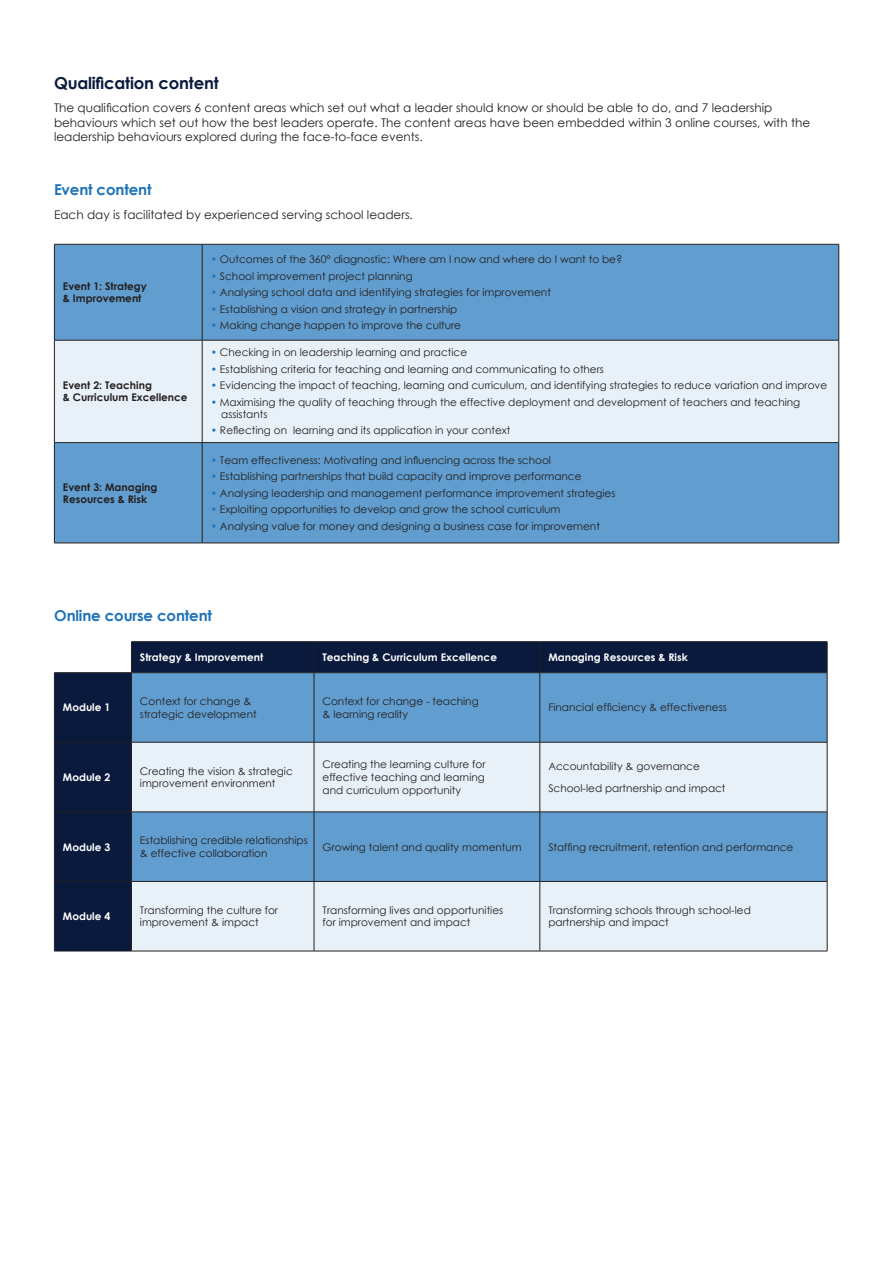
<style>
.page{position:relative;width:893px;height:1263px;background:#fff}
.page>*{position:absolute;margin:0;border:0;box-sizing:border-box;transform-origin:0 0}
.t1{font:700 16.5px "Century Gothic";letter-spacing:-.01em;color:#0a1a3c}
.t2{font:700 15px "Century Gothic";letter-spacing:-.01em;color:#1e73b9}
.t3{font:12px/14.4px "Century Gothic";color:#231f20}
.List_Bullet{font:10.5px/12px "Century Gothic";color:#231f20}
.OLP_table_body{font:10.5px/12.6px "Century Gothic";color:#231f20}
.OLP_table_body-2{font:700 10.5px "Century Gothic";color:#fff}
.t4{font:700 10.5px/12px "Century Gothic";color:#231f20}
.s1{color:#1e73b9}
</style>
<div class="page">
<div style="left:55px;top:642px;width:772px;height:309px;background:#0a1a3c"></div>
<div style="left:132px;top:673px;width:695px;height:69px;background:#619dce"></div>
<svg style="left:132px;top:743px;width:695px;height:208px;background:#bad2e7"></svg>
<hr style="left:131px;top:641px;width:183px;height:1px;background:#231f20">
<hr style="left:131px;top:642px;width:1px;height:30px;background:#231f20">
<hr style="left:314px;top:641px;width:226px;height:1px;background:#231f20">
<hr style="left:314px;top:642px;width:1px;height:30px;background:#231f20">
<hr style="left:540px;top:641px;width:287px;height:1px;background:#231f20">
<hr style="left:540px;top:642px;width:1px;height:30px;background:#231f20">
<hr style="left:827px;top:642px;width:1px;height:30px;background:#231f20">
<hr style="left:54px;top:672px;width:77px;height:1px;background:#231f20">
<hr style="left:54px;top:673px;width:1px;height:69px;background:#231f20">
<hr style="left:314px;top:672px;width:226px;height:1px;background:#231f20">
<hr style="left:540px;top:672px;width:287px;height:1px;background:#231f20">
<hr style="left:540px;top:673px;width:1px;height:69px;background:#231f20">
<hr style="left:827px;top:673px;width:1px;height:69px;background:#231f20">
<hr style="left:54px;top:742px;width:77px;height:1px;background:#231f20">
<hr style="left:54px;top:742px;width:1px;height:70px;background:#231f20">
<hr style="left:131px;top:742px;width:183px;height:1px;background:#231f20">
<hr style="left:314px;top:742px;width:226px;height:1px;background:#231f20">
<hr style="left:540px;top:742px;width:287px;height:1px;background:#231f20">
<hr style="left:540px;top:742px;width:1px;height:70px;background:#231f20">
<hr style="left:827px;top:742px;width:1px;height:70px;background:#231f20">
<hr style="left:54px;top:812px;width:77px;height:1px;background:#231f20">
<hr style="left:54px;top:812px;width:1px;height:69px;background:#231f20">
<hr style="left:131px;top:812px;width:183px;height:1px;background:#231f20">
<hr style="left:314px;top:812px;width:226px;height:1px;background:#231f20">
<hr style="left:540px;top:812px;width:287px;height:1px;background:#231f20">
<hr style="left:540px;top:812px;width:1px;height:69px;background:#231f20">
<hr style="left:827px;top:812px;width:1px;height:69px;background:#231f20">
<hr style="left:54px;top:881px;width:77px;height:1px;background:#231f20">
<hr style="left:54px;top:882px;width:1px;height:69px;background:#231f20">
<hr style="left:131px;top:881px;width:183px;height:1px;background:#231f20">
<hr style="left:314px;top:881px;width:226px;height:1px;background:#231f20">
<hr style="left:540px;top:881px;width:287px;height:1px;background:#231f20">
<hr style="left:540px;top:882px;width:1px;height:69px;background:#231f20">
<hr style="left:827px;top:882px;width:1px;height:69px;background:#231f20">
<hr style="left:54px;top:951px;width:77px;height:1px;background:#231f20">
<hr style="left:314px;top:951px;width:226px;height:1px;background:#231f20">
<hr style="left:540px;top:951px;width:287px;height:1px;background:#231f20">
<hr style="left:131px;top:672px;width:183px;height:1px;background:#231f20">
<hr style="left:131px;top:673px;width:1px;height:69px;background:#231f20">
<hr style="left:314px;top:673px;width:1px;height:69px;background:#231f20">
<hr style="left:131px;top:742px;width:1px;height:70px;background:#231f20">
<hr style="left:314px;top:742px;width:1px;height:70px;background:#231f20">
<hr style="left:131px;top:812px;width:1px;height:69px;background:#231f20">
<hr style="left:314px;top:812px;width:1px;height:69px;background:#231f20">
<hr style="left:131px;top:882px;width:1px;height:69px;background:#231f20">
<hr style="left:314px;top:882px;width:1px;height:69px;background:#231f20">
<hr style="left:131px;top:951px;width:183px;height:1px;background:#231f20">
<div style="left:55px;top:245px;width:783px;height:298px;background:#619dce"></div>
<div style="left:55px;top:341px;width:783px;height:101px;background:#e9f1f8"></div>
<hr style="left:54px;top:244px;width:148px;height:1px;background:#231f20">
<hr style="left:54px;top:244px;width:1px;height:96px;background:#231f20">
<hr style="left:202px;top:244px;width:637px;height:1px;background:#231f20">
<hr style="left:202px;top:244px;width:1px;height:96px;background:#231f20">
<hr style="left:838px;top:244px;width:1px;height:96px;background:#231f20">
<hr style="left:54px;top:340px;width:148px;height:1px;background:#231f20">
<hr style="left:54px;top:340px;width:1px;height:102px;background:#231f20">
<hr style="left:202px;top:340px;width:637px;height:1px;background:#231f20">
<hr style="left:202px;top:340px;width:1px;height:102px;background:#231f20">
<hr style="left:838px;top:340px;width:1px;height:102px;background:#231f20">
<hr style="left:54px;top:442px;width:148px;height:1px;background:#231f20">
<hr style="left:54px;top:443px;width:1px;height:100px;background:#231f20">
<hr style="left:202px;top:442px;width:637px;height:1px;background:#231f20">
<hr style="left:202px;top:443px;width:1px;height:100px;background:#231f20">
<hr style="left:838px;top:443px;width:1px;height:100px;background:#231f20">
<hr style="left:54px;top:543px;width:148px;height:1px;background:#231f20">
<hr style="left:202px;top:543px;width:637px;height:1px;background:#231f20">
<p class="t1" style="left:54px;top:70px;width:166px">Qualification content</p>
<p class="t3" style="left:54px;top:101px;width:758px">The qualification covers 6 content areas which set out what a leader should know or should be able to do, and 7 leadership behaviours which set out how the best leaders operate. The content areas have been embedded within 3 online courses, with the leadership behaviours explored during the face-to-face events.</p>
<p class="t2" style="left:54px;top:178px;width:99px">Event content</p>
<p class="t3" style="left:54px;top:207px;width:360px">Each day is facilitated by experienced serving school leaders.</p>
<p class="t4" style="left:63px;top:280px;width:85px">Event 1: Strategy &amp; Improvement</p>
<p class="t4" style="left:63px;top:379px;width:126px">Event 2: Teaching<br>&amp; Curriculum Excellence</p>
<p class="t4" style="left:63px;top:480px;width:96px">Event 3: Managing<br>Resources &amp; Risk</p>
<p class="List_Bullet" style="left:211px;top:253px;width:413px"><span class="s1">•</span> Outcomes of the 360° diagnostic: Where am I now and where do I want to be?</p>
<p class="List_Bullet" style="left:211px;top:270px;width:204px"><span class="s1">•</span> School improvement project planning</p>
<p class="List_Bullet" style="left:211px;top:286px;width:342px"><span class="s1">•</span> Analysing school data and identifying strategies for improvement</p>
<p class="List_Bullet" style="left:211px;top:303px;width:248px"><span class="s1">•</span> Establishing a vision and strategy in partnership</p>
<p class="List_Bullet" style="left:211px;top:319px;width:252px"><span class="s1">•</span> Making change happen to improve the culture</p>
<p class="List_Bullet" style="left:211px;top:346px;width:258px"><span class="s1">•</span> Checking in on leadership learning and practice</p>
<p class="List_Bullet" style="left:211px;top:363px;width:395px"><span class="s1">•</span> Establishing criteria for teaching and learning and communicating to others</p>
<p class="List_Bullet" style="left:211px;top:379px;width:618px"><span class="s1">•</span> Evidencing the impact of teaching, learning and curriculum, and identifying strategies to reduce variation and improve</p>
<p class="List_Bullet" style="left:221px;top:396px;width:581px;text-indent:-10px"><span class="s1">•</span> Maximising the quality of teaching through the effective deployment and development of teachers and teaching assistants</p>
<p class="List_Bullet" style="left:211px;top:424px;width:301px"><span class="s1">•</span> Reflecting on learning and its application in your context</p>
<p class="List_Bullet" style="left:211px;top:454px;width:342px"><span class="s1">•</span> Team effectiveness: Motivating and influencing across the school</p>
<p class="List_Bullet" style="left:211px;top:470px;width:372px"><span class="s1">•</span> Establishing partnerships that build capacity and improve performance</p>
<p class="List_Bullet" style="left:211px;top:487px;width:406px"><span class="s1">•</span> Analysing leadership and management performance improvement strategies</p>
<p class="List_Bullet" style="left:211px;top:503px;width:351px"><span class="s1">•</span> Exploiting opportunities to develop and grow the school curriculum</p>
<p class="List_Bullet" style="left:211px;top:520px;width:391px"><span class="s1">•</span> Analysing value for money and designing a business case for improvement</p>
<p class="t2" style="left:54px;top:604px;width:159px">Online course content</p>
<p class="OLP_table_body-2" style="left:140px;top:649px;width:125px">Strategy &amp; Improvement</p>
<p class="OLP_table_body-2" style="left:323px;top:649px;width:176px">Teaching &amp; Curriculum Excellence</p>
<p class="OLP_table_body-2" style="left:548px;top:649px;width:141px">Managing Resources &amp; Risk</p>
<p class="OLP_table_body-2" style="left:63px;top:700px;width:49px">Module 1</p>
<p class="OLP_table_body" style="left:140px;top:695px;width:118px">Context for change &amp; strategic development</p>
<p class="OLP_table_body" style="left:323px;top:695px;width:158px">Context for change - teaching &amp; learning reality</p>
<p class="OLP_table_body" style="left:548px;top:701px;width:180px">Financial efficiency &amp; effectiveness</p>
<p class="OLP_table_body-2" style="left:63px;top:769px;width:49px">Module 2</p>
<p class="OLP_table_body" style="left:140px;top:764px;width:154px">Creating the vision &amp; strategic improvement environment</p>
<p class="OLP_table_body" style="left:323px;top:758px;width:165px;text-align:justify">Creating the learning culture for effective teaching and learning and curriculum opportunity</p>
<p class="OLP_table_body" style="left:548px;top:760px;width:153px">Accountability &amp; governance</p>
<p class="OLP_table_body" style="left:548px;top:781px;width:179px">School-led partnership and impact</p>
<p class="OLP_table_body-2" style="left:63px;top:839px;width:49px">Module 3</p>
<p class="OLP_table_body" style="left:140px;top:834px;width:169px">Establishing credible relationships &amp; effective collaboration</p>
<p class="OLP_table_body" style="left:323px;top:840px;width:201px">Growing talent and quality momentum</p>
<p class="OLP_table_body" style="left:548px;top:840px;width:247px">Staffing recruitment, retention and performance</p>
<p class="OLP_table_body-2" style="left:63px;top:908px;width:49px">Module 4</p>
<p class="OLP_table_body" style="left:140px;top:904px;width:140px">Transforming the culture for improvement &amp; impact</p>
<p class="OLP_table_body" style="left:323px;top:904px;width:182px">Transforming lives and opportunities for improvement and impact</p>
<p class="OLP_table_body" style="left:548px;top:904px;width:204px">Transforming schools through school-led partnership and impact</p>
</div>
